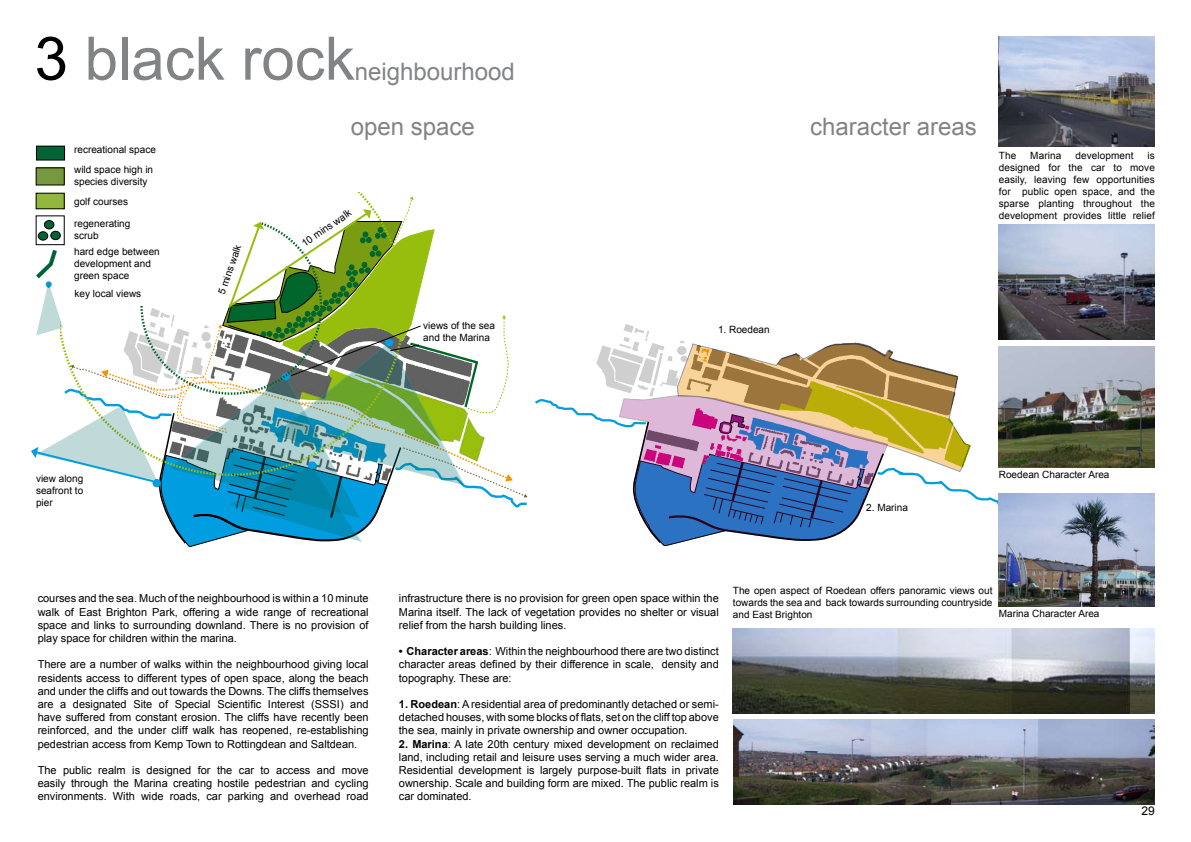
<style>
.page{position:relative;width:1191px;height:842px;background:#fff}
.page>*{position:absolute;margin:0;border:0;box-sizing:border-box;transform-origin:0 0}
.t1{font:60px "Arial";color:#828385}
.t2{font:24px "Arial";color:#828385}
.t3{font:12px "Arial";color:#000}
.t4{font:11px/13.2px "Arial";color:#000;text-align:justify}
.t5{font:10px/12px "Arial";color:#000}
.s1{color:#000}
.s2{font-weight:700}
</style>
<div class="page">
<svg style="left:536px;top:324px;width:477px;height:222px"></svg>
<svg style="left:619px;top:395px;width:268px;height:151px"></svg>
<img style="left:999px;top:225px;width:156px;height:114px">
<img style="left:999px;top:493px;width:156px;height:113px">
<img style="left:999px;top:36px;width:155px;height:111px">
<img style="left:733px;top:720px;width:422px;height:84px">
<img style="left:732px;top:628px;width:423px;height:85px">
<div style="left:36px;top:146px;width:29px;height:14px;background:#006436"></div>
<div style="left:36px;top:146px;width:29px;height:14px;border:1px solid #000"></div>
<div style="left:36px;top:168px;width:28px;height:17px;background:#76993d"></div>
<div style="left:36px;top:193px;width:28px;height:16px;background:#91b83d"></div>
<div style="left:36px;top:193px;width:28px;height:16px;border:1px solid #000"></div>
<img style="left:999px;top:347px;width:156px;height:120px">
<svg style="left:31px;top:196px;width:496px;height:350px"></svg>
<h1 class="t1" style="left:35px;top:19px;width:322px"><span class="s1">3</span> black rock</h1>
<h2 class="t2" style="left:355px;top:56px;width:162px">neighbourhood</h2>
<p class="t5" style="left:74px;top:140px;width:83px;line-height:19.8px">recreational space wild space high in</p>
<p class="t5" style="left:74px;top:172px;width:75px;line-height:20.1px">species diversity golf courses</p>
<p class="t5" style="left:74px;top:218px;width:58px">regenerating scrub</p>
<p class="t5" style="left:74px;top:245px;width:87px">hard edge between development and green space</p>
<p class="t5" style="left:216px;top:292px;width:54px;rotate:-71deg">5 mins walk</p>
<p class="t5" style="left:75px;top:288px;width:68px">key local views</p>
<p class="t5" style="left:36px;top:472px;width:49px;text-align:justify">view along seafront to pier</p>
<h2 class="t2" style="left:351px;top:110px;width:126px">open space</h2>
<h2 class="t2" style="left:810px;top:110px;width:168px">character areas</h2>
<p class="t5" style="left:299px;top:239px;width:59px;rotate:-34deg">10 mins walk</p>
<p class="t5" style="left:999px;top:150px;width:158px;text-align:justify;text-indent:149px">is designed for the car to move easily, leaving few opportunities for public open space, and the sparse planting throughout the development provides little relief</p>
<p class="t5" style="left:999px;top:150px;width:19px">The</p>
<p class="t5" style="left:1030px;top:150px;width:33px">Marina</p>
<p class="t5" style="left:1075px;top:150px;width:60px">development</p>
<p class="t5" style="left:423px;top:320px;width:73px">views of the sea and the Marina</p>
<p class="t5" style="left:718px;top:324px;width:53px">1. Roedean</p>
<p class="t5" style="left:866px;top:502px;width:43px">2. Marina</p>
<p class="t5" style="left:999px;top:469px;width:112px">Roedean Character Area</p>
<p class="t4" style="left:38px;top:592px;width:332px">courses and the sea. Much of the neighbourhood is within a 10 minute walk of East Brighton Park, offering a wide range of recreational space and links to surrounding downland. There is no provision of play space for children within the marina.</p>
<p class="t4" style="left:38px;top:658px;width:332px">There are a number of walks within the neighbourhood giving local residents access to different types of open space, along the beach and under the cliffs and out towards the Downs. The cliffs themselves are a designated Site of Special Scientific Interest (SSSI) and have suffered from constant erosion. The cliffs have recently been reinforced, and the under cliff walk has reopened, re-establishing pedestrian access from Kemp Town to Rottingdean and Saltdean.</p>
<p class="t4" style="left:38px;top:764px;width:332px">The public realm is designed for the car to access and move easily through the Marina creating hostile pedestrian and cycling environments. With wide roads, car parking and overhead road</p>
<p class="t4" style="left:399px;top:592px;width:321px">infrastructure there is no provision for green open space within the Marina itself. The lack of vegetation provides no shelter or visual relief from the harsh building lines.</p>
<p class="t4" style="left:399px;top:645px;width:321px"><span class="s2">• Character areas</span>: Within the neighbourhood there are two distinct character areas defined by their difference in scale, density and topography. These are:</p>
<p class="t4" style="left:399px;top:698px;width:321px"><span class="s2">1. Roedean</span>: A residential area of predominantly detached or semi&shy;detached houses, with some blocks of flats, set on the cliff top above the sea, mainly in private ownership and owner occupation.</p>
<p class="t4" style="left:399px;top:737px;width:321px"><span class="s2">2. Marina</span>: A late 20th century mixed development on reclaimed land, including retail and leisure uses serving a much wider area.<br>Residential development is largely purpose-built flats in private ownership. Scale and building form are mixed. The public realm is car dominated.</p>
<p class="t5" style="left:733px;top:585px;width:261px;text-align:justify">The open aspect of Roedean offers panoramic views out towards the sea and back towards surrounding countryside and East Brighton</p>
<p class="t5" style="left:999px;top:607px;width:102px">Marina Character Area</p>
<p class="t3" style="left:1141px;top:803px;width:15px">29</p>
</div>
